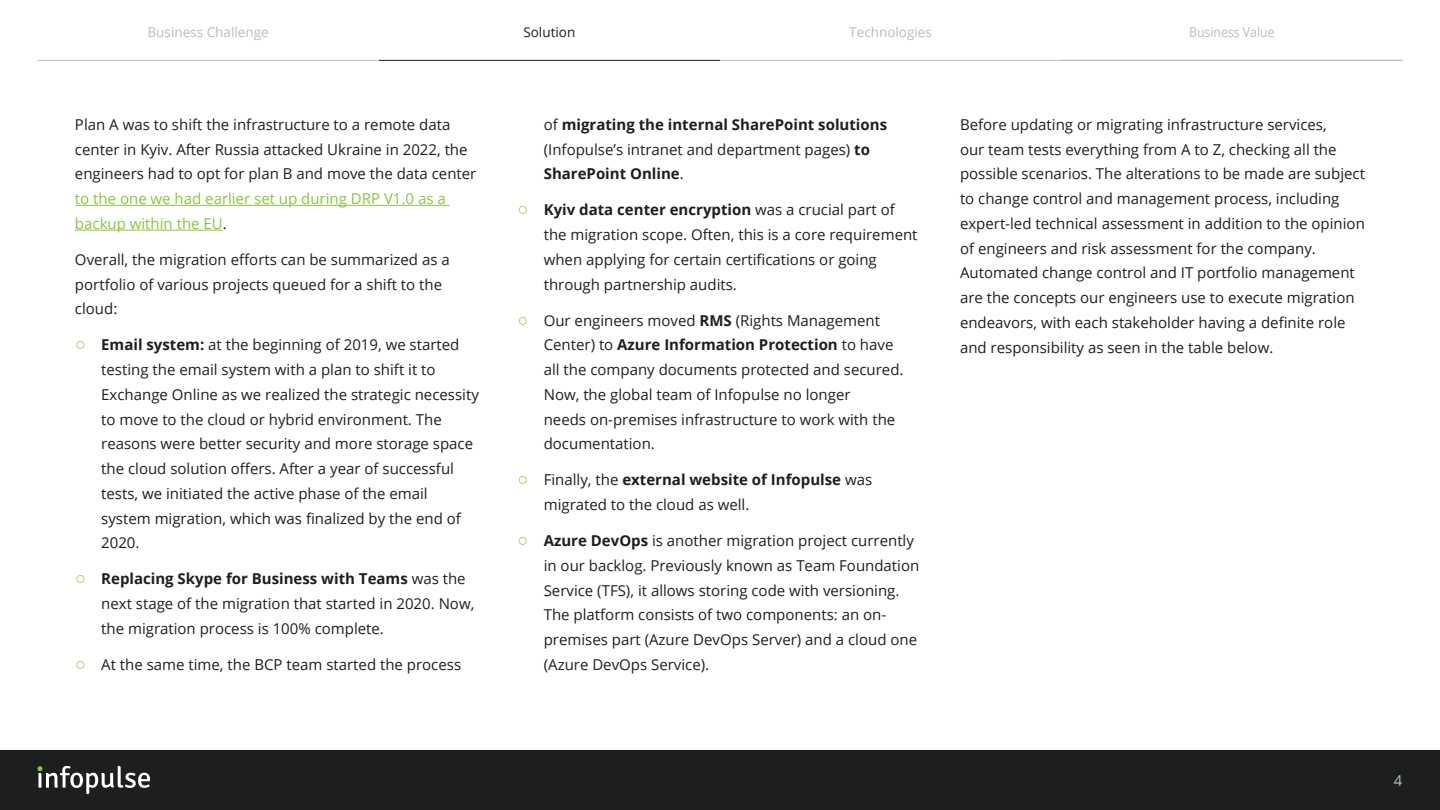
<style>
.page{position:relative;width:1440px;height:810px;background:#fff}
.page>*{position:absolute;margin:0;border:0;box-sizing:border-box;transform-origin:0 0}
.t1{font:15px/24.8px "Open Sans";color:#1d1e1e}
.t2{font:700 15px/24.8px "Open Sans";color:#1d1e1e}
.t3{font:15px/24.8px "Open Sans";color:#8bc53f}
.t4{font:15px "Open Sans";color:#b5bec0}
.t5{font:13.5px "Open Sans";color:#b5bec0}
.t6{font:13.5px "Open Sans";color:#b5bec0;scale:.91 1}
.t7{font:13.5px "Open Sans";color:#1d1e1e}
.s1{color:#1d1e1e}
.s2{font-family:"Arial";font-size:18px;color:#8bc53f}
.s3{font-weight:700}
.s4{font-weight:400}
</style>
<div class="page">
<div style="left:0;top:750px;width:1440px;height:60px;background:#1d1e1e"></div>
<svg style="left:37px;top:766px;width:113px;height:28px"></svg>
<hr style="left:75px;top:205px;width:375px;height:1px;background:#8bc53f">
<hr style="left:75px;top:230px;width:148px;height:1px;background:#8bc53f">
<hr style="left:720px;top:60px;width:341px;height:1px;background:#b5bec0">
<hr style="left:379px;top:60px;width:341px;height:1px;background:#1d1e1e">
<hr style="left:1061px;top:60px;width:341px;height:1px;background:#b5bec0">
<hr style="left:38px;top:60px;width:341px;height:1px;background:#b5bec0">
<p class="t5" style="left:148px;top:22px;width:123px">Business Challenge</p>
<p class="t7" style="left:523px;top:22px;width:53px">Solution</p>
<p class="t5" style="left:849px;top:22px;width:84px">Technologies</p>
<p class="t6" style="left:1189px;top:22px;width:96px">Business Value</p>
<p class="t1" style="left:75px;top:112px;width:403px">Plan A was to shift the infrastructure to a remote data center in Kyiv. After Russia attacked Ukraine in 2022, the engineers had to opt for plan B and move the data center</p>
<p class="t3" style="left:75px;top:186px;width:372px">to the one we had earlier set up during DRP V1.0 as a backup within the EU<span class="s1">.</span></p>
<p class="t1" style="left:75px;top:247px;width:376px">Overall, the migration efforts can be summarized as a portfolio of various projects queued for a shift to the cloud:</p>
<p class="t1" style="left:101px;top:332px;width:379px;text-indent:-26px"><span class="s2">○</span> <span class="s3">Email system:</span> at the beginning of 2019, we started testing the email system with a plan to shift it to Exchange Online as we realized the strategic necessity to move to the cloud or hybrid environment. The reasons were better security and more storage space the cloud solution offers. After a year of successful tests, we initiated the active phase of the email system migration, which was finalized by the end of 2020.</p>
<p class="t1" style="left:101px;top:566px;width:375px;text-indent:-26px"><span class="s2">○</span> <span class="s3">Replacing Skype for Business with Teams</span> was the next stage of the migration that started in 2020. Now, the migration process is 100% complete.</p>
<p class="t1" style="left:75px;top:652px;width:388px"><span class="s2">○</span> At the same time, the BCP team started the process</p>
<p class="t2" style="left:544px;top:112px;width:345px"><span class="s4">of</span> migrating the internal SharePoint solutions <span class="s4">(Infopulse’s intranet and department pages)</span> to<br>SharePoint Online<span class="s4">.</span></p>
<p class="t1" style="left:544px;top:197px;width:375px;text-indent:-26px"><span class="s2">○</span> <span class="s3">Kyiv data center encryption</span> was a crucial part of the migration scope. Often, this is a core requirement when applying for certain certifications or going through partnership audits.</p>
<p class="t1" style="left:544px;top:308px;width:361px;text-indent:-26px"><span class="s2">○</span> Our engineers moved <span class="s3">RMS</span> (Rights Management Center) to <span class="s3">Azure Information Protection</span> to have all the company documents protected and secured.<br>Now, the global team of Infopulse no longer<br>needs on-premises infrastructure to work with the documentation.</p>
<p class="t1" style="left:544px;top:467px;width:330px;text-indent:-26px"><span class="s2">○</span> Finally, the <span class="s3">external website of Infopulse</span> was migrated to the cloud as well.</p>
<p class="t1" style="left:544px;top:528px;width:377px;text-indent:-26px"><span class="s2">○</span> <span class="s3">Azure DevOps</span> is another migration project currently in our backlog. Previously known as Team Foundation Service (TFS), it allows storing code with versioning.<br>The platform consists of two components: an on&shy;premises part (Azure DevOps Server) and a cloud one (Azure DevOps Service).</p>
<p class="t1" style="left:960px;top:112px;width:407px">Before updating or migrating infrastructure services,<br>our team tests everything from A to Z, checking all the possible scenarios. The alterations to be made are subject to change control and management process, including expert-led technical assessment in addition to the opinion of engineers and risk assessment for the company.<br>Automated change control and IT portfolio management are the concepts our engineers use to execute migration endeavors, with each stakeholder having a definite role and responsibility as seen in the table below.</p>
<p class="t4" style="left:1394px;top:770px;width:10px">4</p>
</div>
